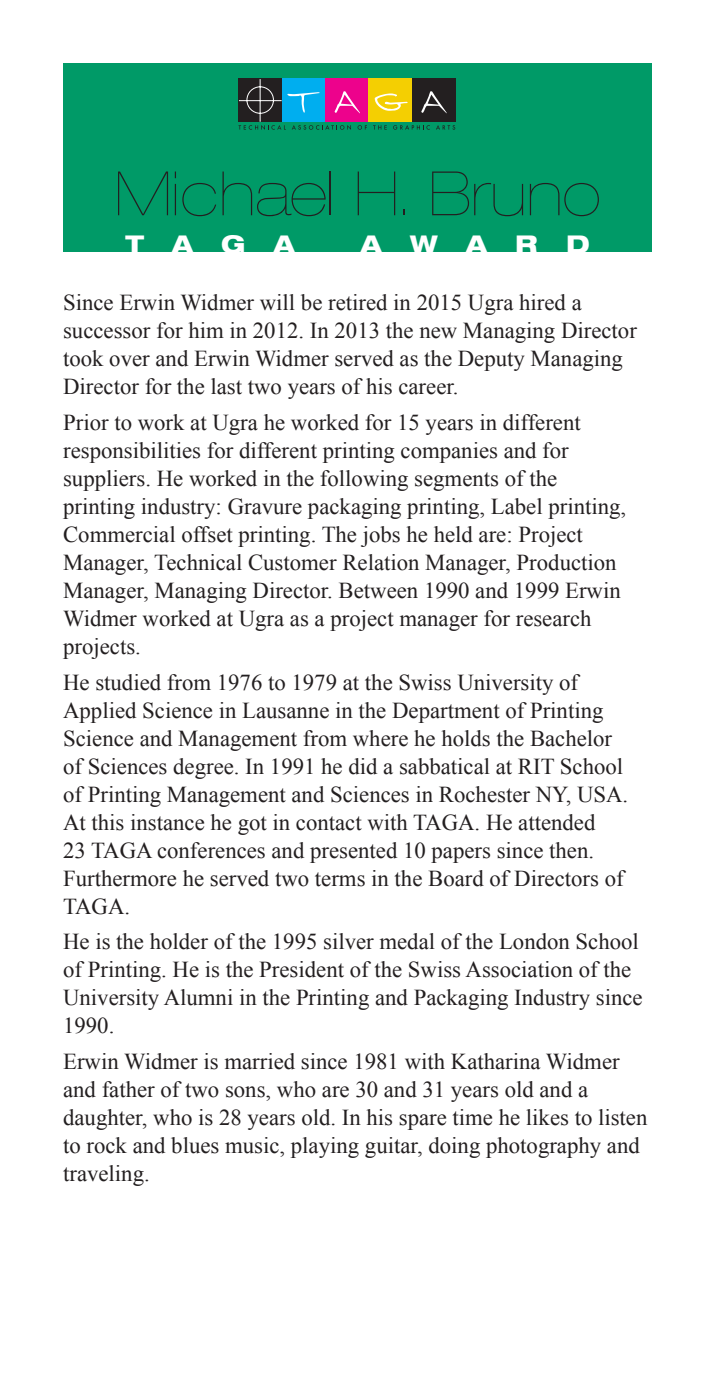
<style>
.page{position:relative;width:715px;height:1386px;background:#fff}
.page>*{position:absolute;margin:0;border:0;box-sizing:border-box;transform-origin:0 0}
.Text{font:900 expanded 61.25px "Helvetica Neue";color:#231f20}
.Text-2{font:800 expanded 24.5px "Helvetica Neue";color:#fff}
.Text-3{font:22.75px/28px "Times New Roman";color:#231f20}
</style>
<div class="page">
<div style="left:63px;top:63px;width:588px;height:189px;background:#009a67"></div>
<div style="left:325px;top:79px;width:43px;height:43px;background:#ed028c"></div>
<div style="left:368px;top:79px;width:43px;height:43px;background:#f4cf02"></div>
<div style="left:411px;top:79px;width:44px;height:43px;background:#231f20"></div>
<svg style="left:374px;top:93px;width:33px;height:18px"></svg>
<svg style="left:421px;top:91px;width:25px;height:22px"></svg>
<svg style="left:238px;top:79px;width:129px;height:51px"></svg>
<svg style="left:373px;top:125px;width:13px;height:5px"></svg>
<svg style="left:393px;top:125px;width:36px;height:5px"></svg>
<svg style="left:436px;top:125px;width:19px;height:5px"></svg>
<p class="Text" style="left:114px;top:158px;width:487px">Michael H. Bruno</p>
<p class="Text-2" style="left:125px;top:228px;width:171px">T A G A</p>
<p class="Text-2" style="left:360px;top:228px;width:230px">A W A R D</p>
<p class="Text-3" style="left:63px;top:288px;width:575px">Since Erwin Widmer will be retired in 2015 Ugra hired a successor for him in 2012. In 2013 the new Managing Director took over and Erwin Widmer served as the Deputy Managing Director for the last two years of his career.</p>
<p class="Text-3" style="left:63px;top:408px;width:564px">Prior to work at Ugra he worked for 15 years in different responsibilities for different printing companies and for suppliers. He worked in the following segments of the printing industry: Gravure packaging printing, Label printing, Commercial offset printing. The jobs he held are: Project Manager, Technical Customer Relation Manager, Production Manager, Managing Director. Between 1990 and 1999 Erwin Widmer worked at Ugra as a project manager for research projects.</p>
<p class="Text-3" style="left:63px;top:668px;width:566px">He studied from 1976 to 1979 at the Swiss University of Applied Science in Lausanne in the Department of Printing Science and Management from where he holds the Bachelor of Sciences degree. In 1991 he did a sabbatical at RIT School of Printing Management and Sciences in Rochester NY, USA.<br>At this instance he got in contact with TAGA. He attended<br>23 TAGA conferences and presented 10 papers since then.<br>Furthermore he served two terms in the Board of Directors of TAGA.</p>
<p class="Text-3" style="left:63px;top:927px;width:580px">He is the holder of the 1995 silver medal of the London School of Printing. He is the President of the Swiss Association of the University Alumni in the Printing and Packaging Industry since 1990.</p>
<p class="Text-3" style="left:63px;top:1047px;width:585px">Erwin Widmer is married since 1981 with Katharina Widmer and father of two sons, who are 30 and 31 years old and a daughter, who is 28 years old. In his spare time he likes to listen to rock and blues music, playing guitar, doing photography and traveling.</p>
</div>
